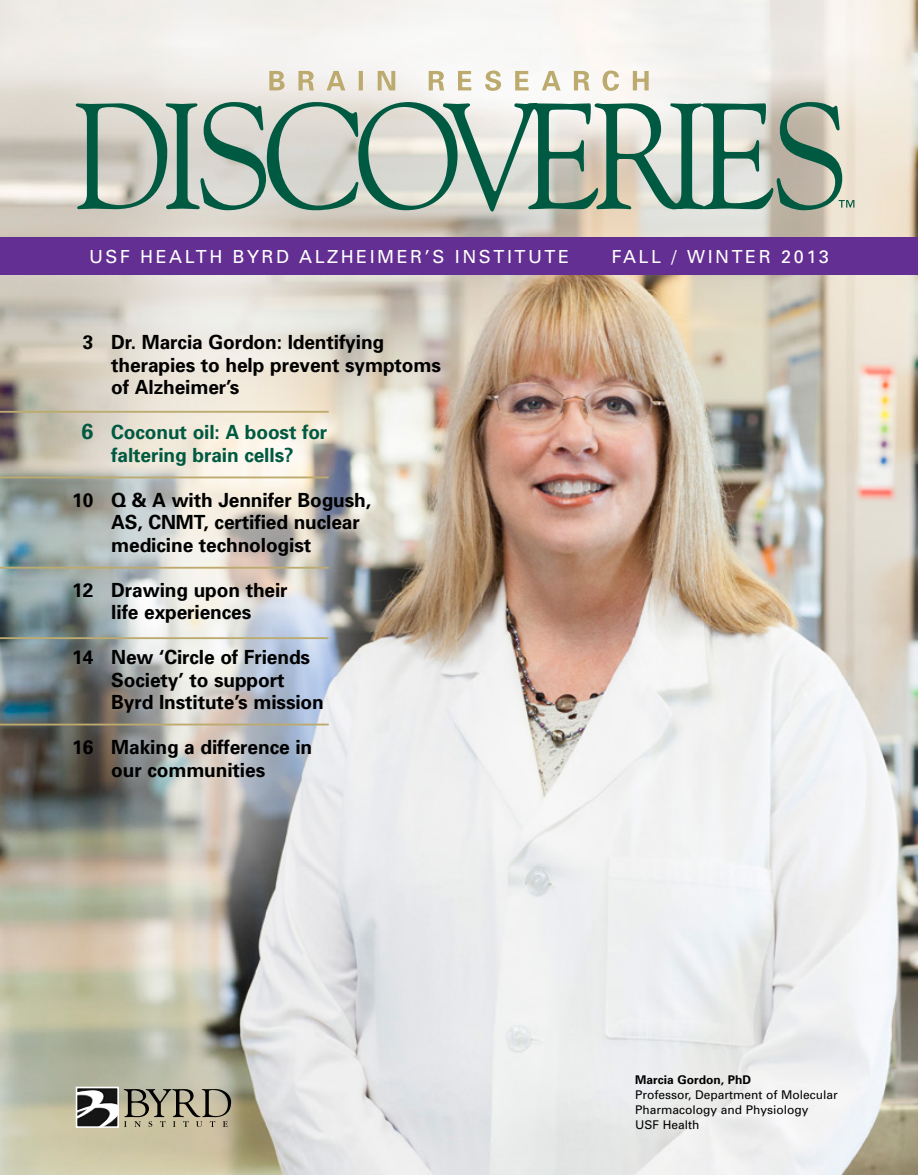
<style>
.page{position:relative;width:918px;height:1175px;background:#fff}
.page>*{position:absolute;margin:0;border:0;box-sizing:border-box;transform-origin:0 0}
.t1{font:700 19.5px/22.5px "Univers";letter-spacing:-.005em;color:#000}
.t2{font:700 19.5px/22.5px "Univers";letter-spacing:-.005em;color:#005941;text-align:center}
.t3{font:18px "Univers";letter-spacing:.14em;color:#fff}
.t4{font:12px/15px "Univers";color:#000}
.t5{font:700 12px "Univers";color:#000}
.s1{font-size:21.75px}
</style>
<div class="page">
<img style="left:0;top:0;width:918px;height:1174px">
<div style="left:0;top:237px;width:918px;height:38px;background:#642f92"></div>
<svg style="left:269px;top:70px;width:380px;height:21px"></svg>
<svg style="left:76px;top:100px;width:766px;height:112px;background:#a1b6a9"></svg>
<svg style="left:839px;top:200px;width:15px;height:8px"></svg>
<hr style="left:0;top:476px;width:329px;height:2px;background:#bcaa6f">
<hr style="left:0;top:567px;width:329px;height:1px;background:#bcaa6f">
<hr style="left:0;top:637px;width:328px;height:2px;background:#bcaa6f">
<hr style="left:0;top:723px;width:329px;height:2px;background:#bcaa6f">
<img style="left:79px;top:1089px;width:37px;height:35px">
<div style="left:76px;top:1086px;width:43px;height:41px;border:2px solid #fff"></div>
<svg style="left:124px;top:1088px;width:107px;height:39px;background:#9a947e"></svg>
<hr style="left:0;top:411px;width:329px;height:2px;background:#bcaa6f">
<p class="t3" style="left:89px;top:246px;width:481px">USF HEALTH BYRD ALZHEIMER’S INSTITUTE</p>
<p class="t3" style="left:612px;top:246px;width:219px">FALL / WINTER 2013</p>
<p class="t1" style="left:111px;top:331px;width:331px;text-indent:-29px">3 Dr. Marcia Gordon: Identifying therapies to help prevent symptoms of Alzheimer’s</p>
<p class="t2" style="left:82px;top:421px;width:247px"><span class="s1">6</span> Coconut oil: A boost for faltering brain cells?</p>
<p class="t1" style="left:111px;top:488px;width:261px;text-indent:-39px">10 Q &amp; A with Jennifer Bogush,<br>AS, CNMT, certified nuclear medicine technologist</p>
<p class="t1" style="left:72px;top:578px;width:217px;text-align:center">12 Drawing upon their life experiences</p>
<p class="t1" style="left:111px;top:646px;width:214px;text-indent:-39px">14 New ‘Circle of Friends<br>Society’ to support<br>Byrd Institute’s mission</p>
<p class="t1" style="left:72px;top:736px;width:241px;text-align:center">16 Making a difference in our communities</p>
<p class="t5" style="left:635px;top:1072px;width:118px">Marcia Gordon, PhD</p>
<p class="t4" style="left:635px;top:1087px;width:204px">Professor, Department of Molecular<br>Pharmacology and Physiology<br>USF Health</p>
</div>
